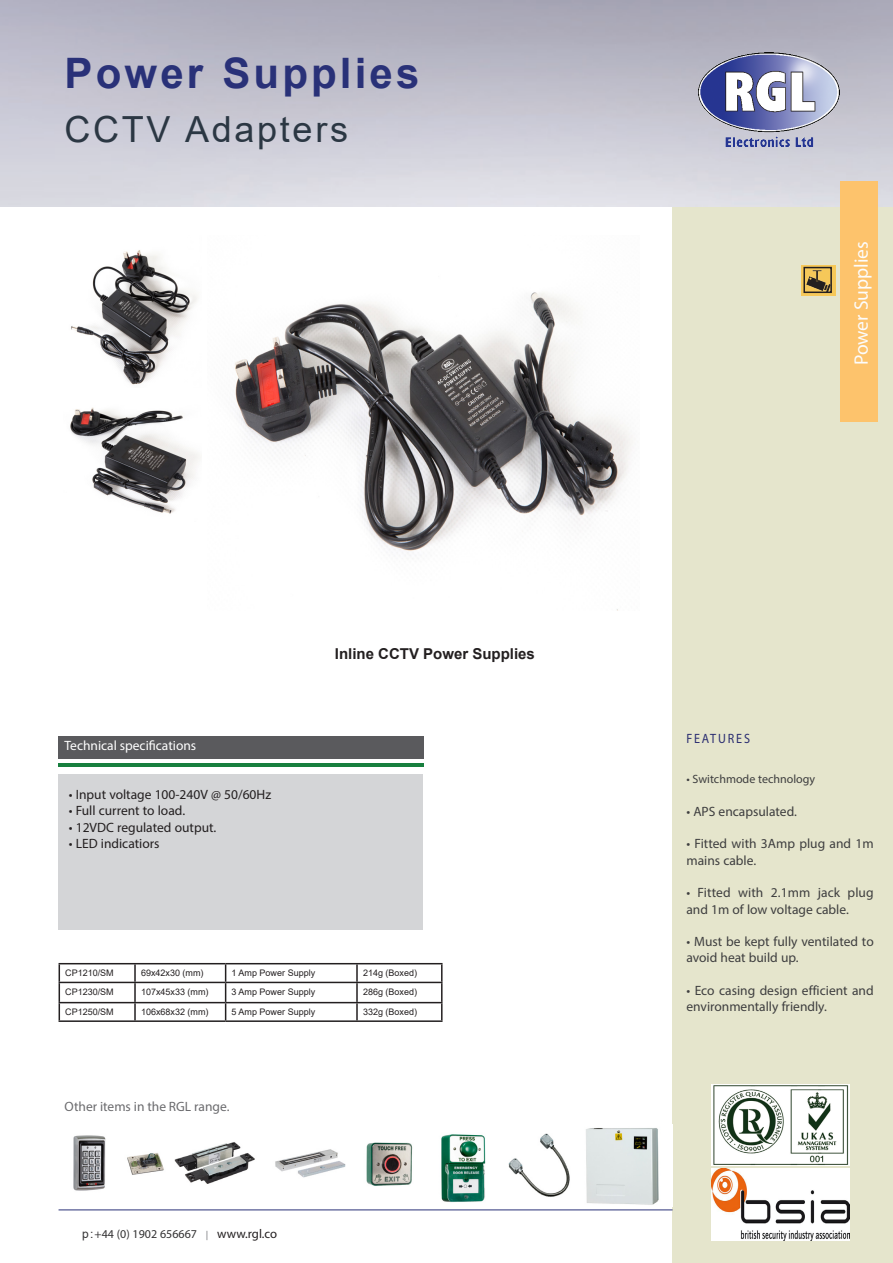
<style>
.page{position:relative;width:893px;height:1263px;background:#fff}
.page>*{position:absolute;margin:0;border:0;box-sizing:border-box;transform-origin:0 0}
.t1{font:700 42px "Arial";letter-spacing:.075em;color:#293178}
.t2{font:36px "Arial";letter-spacing:.075em;color:#2b3743}
.t3{font:19.5px "Myriad Pro";color:#fcfcfc}
.t4{font:700 15px "Arial";color:#231f20}
.t5{font:13.5px/16.2px "Myriad Pro";color:#3e3e3f}
.t6{font:13.5px "Myriad Pro";color:#231f20}
.t7{font:13.5px "Myriad Pro";color:#6b6b6e}
.t8{font:13.5px "Myriad Pro";color:#fff}
.t9{font:13.5px "Myriad Pro";letter-spacing:.15em;color:#2b2e71;scale:.9 1}
.t10{font:12px "Myriad Pro";color:#333233}
.t11{font:12px "Myriad Pro";color:#3e3e3f}
.t12{font:9px "Arial";color:#231f20}
.s1{font-family:"Arial"}
.s2{font-family:"Arial";font-size:9.75px;color:#808285}
.s3{font-size:12.75px;color:#231f20}
</style>
<div class="page">
<div style="left:673px;top:202px;width:220px;height:1061px;background:#e5e5cc"></div>
<img style="left:0;top:0;width:893px;height:207px">
<hr style="left:59px;top:763px;width:365px;height:3px;background:#177f3e">
<div style="left:59px;top:736px;width:365px;height:22px;background:#5a5a5d"></div>
<div style="left:59px;top:774px;width:364px;height:156px;background:#d4d5d7"></div>
<hr style="left:59px;top:1209px;width:614px;height:1px;background:#293178">
<div style="left:840px;top:181px;width:38px;height:241px;background:#fdc36c"></div>
<img style="left:698px;top:52px;width:142px;height:94px">
<img style="left:235px;top:292px;width:398px;height:319px">
<img style="left:70px;top:407px;width:129px;height:107px">
<img style="left:71px;top:250px;width:126px;height:135px">
<hr style="left:59px;top:963px;width:76px;height:1px;background:#231f20">
<hr style="left:135px;top:963px;width:91px;height:1px;background:#231f20">
<hr style="left:226px;top:963px;width:131px;height:1px;background:#231f20">
<hr style="left:357px;top:963px;width:86px;height:1px;background:#231f20">
<hr style="left:59px;top:982px;width:76px;height:1px;background:#231f20">
<hr style="left:135px;top:982px;width:91px;height:1px;background:#231f20">
<hr style="left:226px;top:982px;width:131px;height:1px;background:#231f20">
<hr style="left:357px;top:982px;width:86px;height:1px;background:#231f20">
<hr style="left:59px;top:1002px;width:76px;height:1px;background:#231f20">
<svg style="left:59px;top:964px;width:1px;height:56px"></svg>
<hr style="left:135px;top:1002px;width:91px;height:1px;background:#231f20">
<svg style="left:134px;top:964px;width:2px;height:56px"></svg>
<hr style="left:226px;top:1002px;width:131px;height:1px;background:#231f20">
<svg style="left:225px;top:964px;width:1px;height:56px"></svg>
<hr style="left:357px;top:1002px;width:86px;height:1px;background:#231f20">
<svg style="left:356px;top:964px;width:2px;height:56px"></svg>
<svg style="left:441px;top:964px;width:2px;height:56px"></svg>
<hr style="left:59px;top:1020px;width:76px;height:2px;background:#231f20">
<hr style="left:135px;top:1020px;width:91px;height:2px;background:#231f20">
<hr style="left:226px;top:1020px;width:131px;height:2px;background:#231f20">
<hr style="left:357px;top:1020px;width:86px;height:2px;background:#231f20">
<img style="left:73px;top:1135px;width:33px;height:56px">
<img style="left:127px;top:1153px;width:37px;height:22px">
<img style="left:174px;top:1142px;width:81px;height:42px">
<img style="left:275px;top:1149px;width:71px;height:29px">
<img style="left:366px;top:1142px;width:47px;height:44px">
<img style="left:586px;top:1128px;width:73px;height:77px">
<img style="left:508px;top:1133px;width:62px;height:64px">
<img style="left:441px;top:1134px;width:45px;height:68px">
<svg style="left:801px;top:265px;width:34px;height:30px"></svg>
<img style="left:806px;top:270px;width:23px;height:20px">
<div style="left:803px;top:267px;width:29px;height:26px;border:2px solid #231f20"></div>
<img style="left:711px;top:1084px;width:138px;height:82px">
<img style="left:712px;top:1169px;width:137px;height:71px">
<p class="t1" style="left:65px;top:43px;width:356px">Power Supplies</p>
<p class="t2" style="left:65px;top:104px;width:285px">CCTV Adapters</p>
<p class="t8" style="left:65px;top:737px;width:133px">Technical specifications</p>
<p class="t6" style="left:69px;top:786px;width:204px">• Input voltage 100-240V @ 50/60Hz</p>
<p class="t6" style="left:69px;top:802px;width:118px">• Full current to load.</p>
<p class="t6" style="left:69px;top:819px;width:149px">• 12VDC regulated output.</p>
<p class="t6" style="left:69px;top:835px;width:92px">• LED indicatiors</p>
<p class="t4" style="left:335px;top:643px;width:202px">Inline CCTV Power Supplies</p>
<p class="t12" style="left:65px;top:967px;width:50px">CP1210/SM</p>
<p class="t12" style="left:141px;top:967px;width:64px">69x42x30 (mm)</p>
<p class="t12" style="left:232px;top:967px;width:85px">1 Amp Power Supply</p>
<p class="t12" style="left:363px;top:967px;width:56px">214g (Boxed)</p>
<p class="t12" style="left:65px;top:986px;width:50px">CP1230/SM</p>
<p class="t12" style="left:141px;top:986px;width:69px">107x45x33 (mm)</p>
<p class="t12" style="left:232px;top:986px;width:85px">3 Amp Power Supply</p>
<p class="t12" style="left:363px;top:986px;width:56px">286g (Boxed)</p>
<p class="t12" style="left:65px;top:1006px;width:50px">CP1250/SM</p>
<p class="t12" style="left:141px;top:1006px;width:69px">106x68x32 (mm)</p>
<p class="t12" style="left:232px;top:1006px;width:85px">5 Amp Power Supply</p>
<p class="t12" style="left:363px;top:1006px;width:56px">332g (Boxed)</p>
<p class="t7" style="left:65px;top:1098px;width:166px">Other items in the RGL range.</p>
<p class="t10" style="left:82px;top:1227px;width:196px"><span class="s1">p:</span>+44 (0) 1902 656667 <span class="s2">|</span> <span class="s3">www.rgl.co</span></p>
<p class="t3" style="left:849px;top:365px;width:126px;rotate:-90deg">Power Supplies</p>
<p class="t9" style="left:686px;top:730px;width:72px">FEATURES</p>
<p class="t11" style="left:686px;top:772px;width:130px">• Switchmode technology</p>
<p class="t5" style="left:686px;top:803px;width:112px">• APS encapsulated.</p>
<p class="t5" style="left:686px;top:836px;width:189px">• Fitted with 3Amp plug and 1m mains cable.</p>
<p class="t5" style="left:686px;top:884px;width:189px">• Fitted with 2.1mm jack plug and 1m of low voltage cable.</p>
<p class="t5" style="left:686px;top:933px;width:189px">• Must be kept fully ventilated to avoid heat build up.</p>
<p class="t5" style="left:686px;top:982px;width:189px">• Eco casing design efficient and environmentally friendly.</p>
</div>
